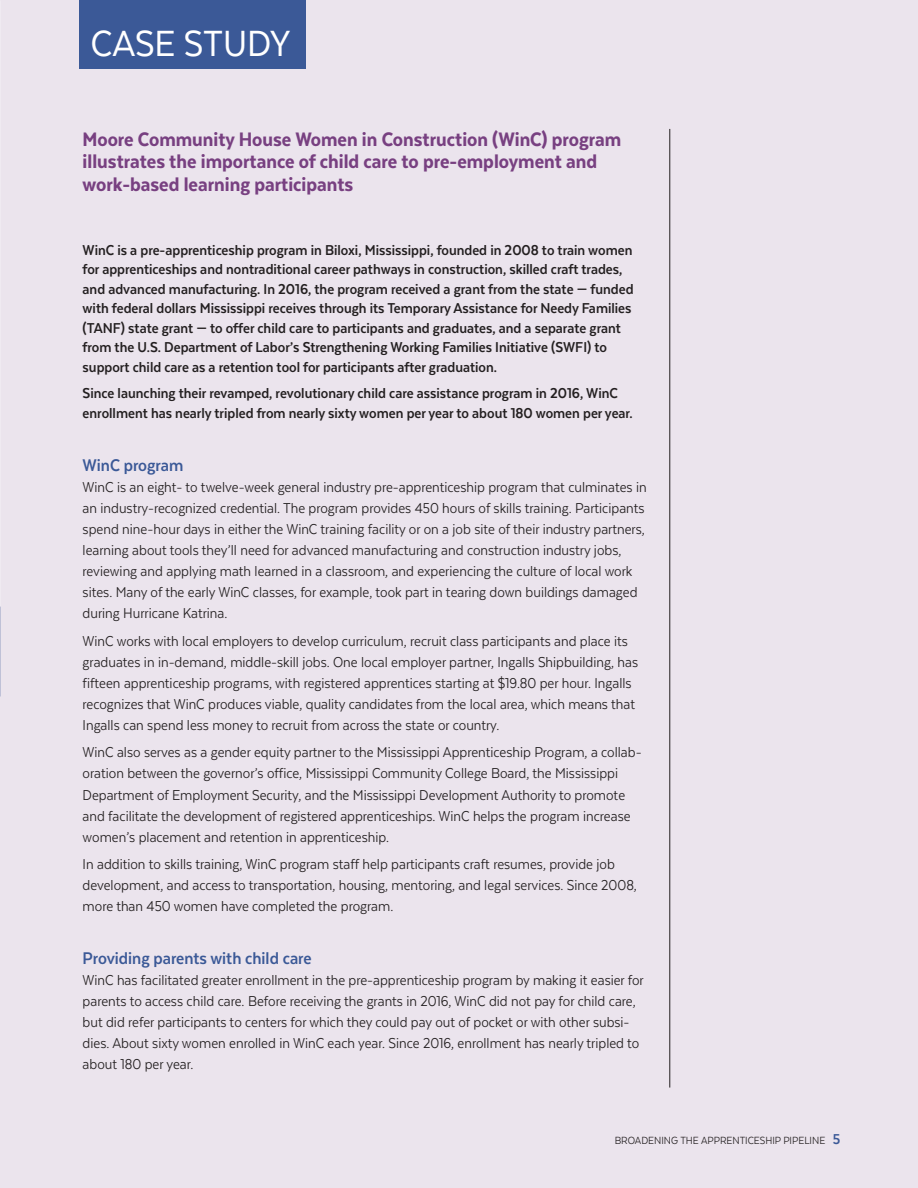
<style>
.page{position:relative;width:918px;height:1188px;background:#ebe4ed}
.page>*{position:absolute;margin:0;border:0;box-sizing:border-box;transform-origin:0 0}
.heading1{font:42px "Texta Narrow";color:#fff}
.heading2{font:800 22.5px/22.5px "Texta Narrow";color:#784081}
.heading3{font:700 19.5px "Texta Narrow";color:#3b5997}
.case_study_text{font:16.5px/21px "Texta Narrow";color:#231f20}
.body_text_FL{font:700 16.5px/19.5px "Texta Narrow";color:#231f20}
.case_study_text-2{font:700 16.5px/19.5px "Texta Narrow";color:#231f20}
.t1{font:12px "Texta Narrow";color:#231f20}
.s1{font-weight:700;font-size:16.5px;color:#3b5997}
</style>
<div class="page">
<hr style="left:670px;top:129px;width:1px;height:959px;background:#231f20">
<div style="left:79px;top:0;width:226px;height:68px;background:#3b5997"></div>
<p class="heading1" style="left:91px;top:22px;width:201px">CASE STUDY</p>
<p class="heading2" style="left:83px;top:128px;width:540px">Moore Community House Women in Construction (WinC) program illustrates the importance of child care to pre-employment and work-based learning participants</p>
<p class="body_text_FL" style="left:83px;top:240px;width:552px">WinC is a pre-apprenticeship program in Biloxi, Mississippi, founded in 2008 to train women for apprenticeships and nontraditional career pathways in construction, skilled craft trades, and advanced manufacturing. In 2016, the program received a grant from the state — funded with federal dollars Mississippi receives through its Temporary Assistance for Needy Families (TANF) state grant — to offer child care to participants and graduates, and a separate grant from the U.S. Department of Labor’s Strengthening Working Families Initiative (SWFI) to support child care as a retention tool for participants after graduation.</p>
<p class="case_study_text-2" style="left:83px;top:383px;width:552px">Since launching their revamped, revolutionary child care assistance program in 2016, WinC enrollment has nearly tripled from nearly sixty women per year to about 180 women per year.</p>
<p class="heading3" style="left:83px;top:455px;width:102px">WinC program</p>
<p class="case_study_text" style="left:83px;top:476px;width:566px">WinC is an eight- to twelve-week general industry pre-apprenticeship program that culminates in an industry-recognized credential. The program provides 450 hours of skills training. Participants spend nine-hour days in either the WinC training facility or on a job site of their industry partners, learning about tools they’ll need for advanced manufacturing and construction industry jobs, reviewing and applying math learned in a classroom, and experiencing the culture of local work sites. Many of the early WinC classes, for example, took part in tearing down buildings damaged during Hurricane Katrina.</p>
<p class="case_study_text" style="left:83px;top:630px;width:557px">WinC works with local employers to develop curriculum, recruit class participants and place its graduates in in-demand, middle-skill jobs. One local employer partner, Ingalls Shipbuilding, has fifteen apprenticeship programs, with registered apprentices starting at $19.80 per hour. Ingalls recognizes that WinC produces viable, quality candidates from the local area, which means that Ingalls can spend less money to recruit from across the state or country.</p>
<p class="case_study_text" style="left:83px;top:742px;width:561px">WinC also serves as a gender equity partner to the Mississippi Apprenticeship Program, a collab&shy;oration between the governor’s office, Mississippi Community College Board, the Mississippi Department of Employment Security, and the Mississippi Development Authority to promote and facilitate the development of registered apprenticeships. WinC helps the program increase women’s placement and retention in apprenticeship.</p>
<p class="case_study_text" style="left:83px;top:854px;width:556px">In addition to skills training, WinC program staff help participants craft resumes, provide job development, and access to transportation, housing, mentoring, and legal services. Since 2008, more than 450 women have completed the program.</p>
<p class="heading3" style="left:83px;top:949px;width:231px">Providing parents with child care</p>
<p class="case_study_text" style="left:83px;top:970px;width:563px">WinC has facilitated greater enrollment in the pre-apprenticeship program by making it easier for parents to access child care. Before receiving the grants in 2016, WinC did not pay for child care, but did refer participants to centers for which they could pay out of pocket or with other subsi&shy;dies. About sixty women enrolled in WinC each year. Since 2016, enrollment has nearly tripled to about 180 per year.</p>
<p class="t1" style="left:615px;top:1134px;width:227px">BROADENING THE APPRENTICESHIP PIPELINE <span class="s1">5</span></p>
</div>
